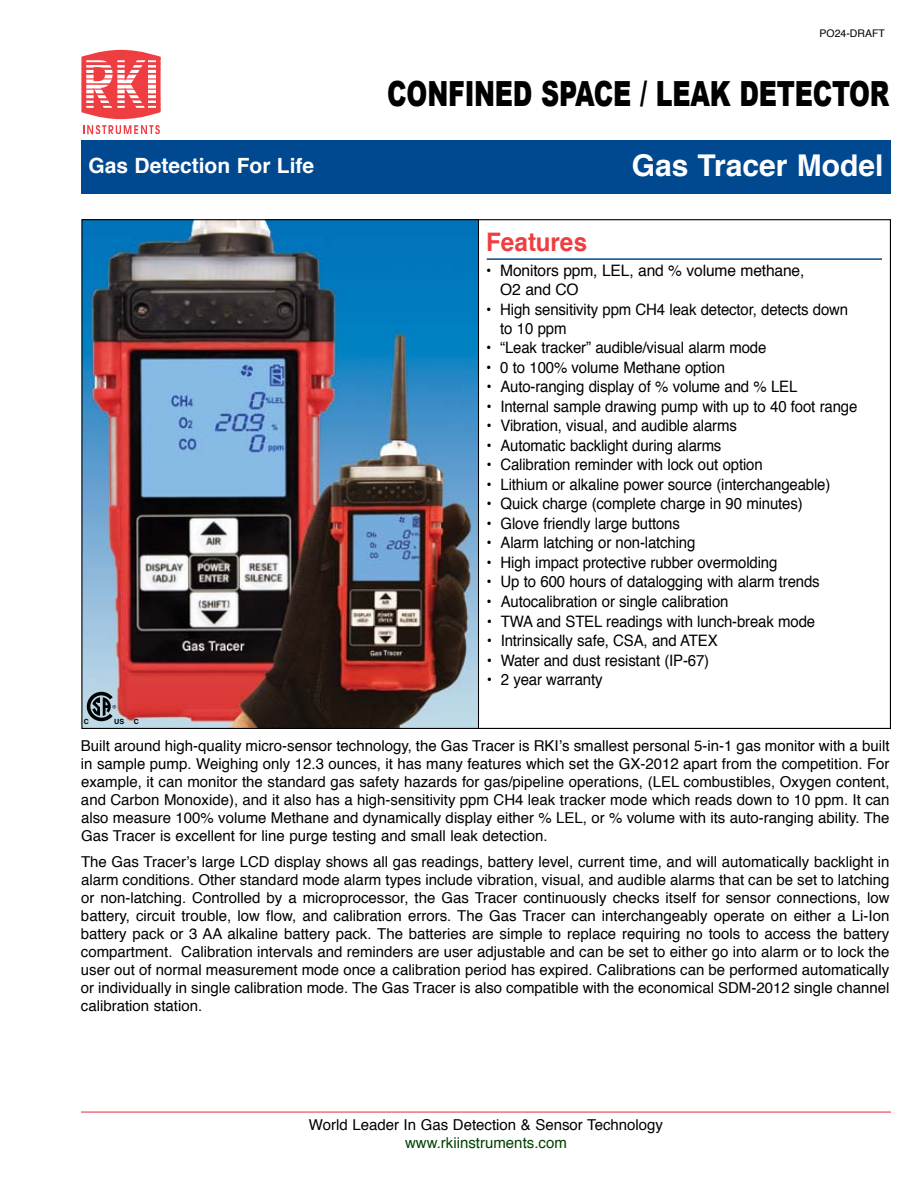
<style>
.page{position:relative;width:918px;height:1188px;background:#fff}
.page>*{position:absolute;margin:0;border:0;box-sizing:border-box;transform-origin:0 0}
.t1{font:900 34.65px "Arial";letter-spacing:-.01em;color:#000;scale:.73 1}
.t2{font:700 30px "Helvetica";color:#fff}
.t3{font:700 25.5px "Helvetica";letter-spacing:-.005em;color:#ef3e42;scale:.95 1}
.t4{font:700 21px "Helvetica";color:#fff}
.t5{font:15.75px/19px "Helvetica";letter-spacing:-.01em;color:#000;scale:.95 1}
.t6{font:15px/18px "Helvetica";color:#000;text-align:justify}
.t7{font:15px "Helvetica";color:#004000}
.t8{font:10.5px "Helvetica";color:#000}
.t9{font:700 7.05px "Helvetica";color:#000}
</style>
<div class="page">
<div style="left:81px;top:140px;width:810px;height:54px;background:#004990"></div>
<hr style="left:81px;top:1112px;width:810px;height:1px;background:#ef3e42">
<hr style="left:487px;top:258px;width:395px;height:2px;background:#004990">
<svg style="left:83px;top:125px;width:77px;height:9px"></svg>
<svg style="left:81px;top:50px;width:80px;height:69px"></svg>
<svg style="left:148px;top:60px;width:8px;height:48px"></svg>
<hr style="left:82px;top:57px;width:78px;height:3px;background:#ef3e42">
<hr style="left:82px;top:62px;width:78px;height:3px;background:#ef3e42">
<hr style="left:82px;top:68px;width:78px;height:2px;background:#ef3e42">
<hr style="left:82px;top:73px;width:78px;height:2px;background:#ef3e42">
<hr style="left:82px;top:78px;width:78px;height:2px;background:#ef3e42">
<hr style="left:82px;top:108px;width:78px;height:3px;background:#ef3e42">
<hr style="left:82px;top:103px;width:78px;height:3px;background:#ef3e42">
<hr style="left:82px;top:98px;width:78px;height:3px;background:#ef3e42">
<hr style="left:82px;top:93px;width:78px;height:2px;background:#ef3e42">
<hr style="left:82px;top:89px;width:78px;height:1px;background:#ef3e42">
<hr style="left:82px;top:84px;width:78px;height:1px;background:#ef3e42">
<img style="left:83px;top:221px;width:395px;height:506px">
<hr style="left:478px;top:219px;width:1px;height:510px;background:#000">
<svg style="left:87px;top:692px;width:29px;height:29px"></svg>
<p class="t8" style="left:820px;top:25px;width:67px">PO24-DRAFT</p>
<h1 class="t1" style="left:387px;top:68px;width:689px">CONFINED SPACE / LEAK DETECTOR</h1>
<h3 class="t4" style="left:88px;top:148px;width:227px">Gas Detection For Life</h3>
<h2 class="t2" style="left:632px;top:142px;width:253px">Gas Tracer Model</h2>
<p class="t9" style="left:84px;top:716px;width:7px">C</p>
<p class="t9" style="left:114px;top:716px;width:11px">US</p>
<p class="t9" style="left:134px;top:716px;width:7px">C</p>
<h3 class="t3" style="left:486px;top:221px;width:108px">Features</h3>
<p class="t5" style="left:500px;top:262px;width:322px;text-indent:-14px">• Monitors ppm, LEL, and % volume methane,<br>O2 and CO</p>
<p class="t5" style="left:500px;top:300px;width:368px;text-indent:-14px">• High sensitivity ppm CH4 leak detector, detects down to 10 ppm</p>
<p class="t5" style="left:486px;top:339px;width:296px">• “Leak tracker” audible/visual alarm mode</p>
<p class="t5" style="left:486px;top:358px;width:253px">• 0 to 100% volume Methane option</p>
<p class="t5" style="left:486px;top:378px;width:329px">• Auto-ranging display of % volume and % LEL</p>
<p class="t5" style="left:486px;top:397px;width:392px">• Internal sample drawing pump with up to 40 foot range</p>
<p class="t5" style="left:486px;top:417px;width:265px">• Vibration, visual, and audible alarms</p>
<p class="t5" style="left:486px;top:436px;width:249px">• Automatic backlight during alarms</p>
<p class="t5" style="left:486px;top:456px;width:292px">• Calibration reminder with lock out option</p>
<p class="t5" style="left:486px;top:475px;width:364px">• Lithium or alkaline power source (interchangeable)</p>
<p class="t5" style="left:487px;top:495px;width:334px">• Quick charge (complete charge in 90 minutes)</p>
<p class="t5" style="left:487px;top:514px;width:205px">• Glove friendly large buttons</p>
<p class="t5" style="left:487px;top:534px;width:221px">• Alarm latching or non-latching</p>
<p class="t5" style="left:487px;top:553px;width:308px">• High impact protective rubber overmolding</p>
<p class="t5" style="left:487px;top:573px;width:352px">• Up to 600 hours of datalogging with alarm trends</p>
<p class="t5" style="left:487px;top:592px;width:256px">• Autocalibration or single calibration</p>
<p class="t5" style="left:487px;top:612px;width:347px">• TWA and STEL readings with lunch-break mode</p>
<p class="t5" style="left:487px;top:631px;width:245px">• Intrinsically safe, CSA, and ATEX</p>
<p class="t5" style="left:487px;top:651px;width:236px">• Water and dust resistant (IP-67)</p>
<p class="t5" style="left:487px;top:670px;width:123px">• 2 year warranty</p>
<p class="t6" style="left:81px;top:737px;width:810px">Built around high-quality micro-sensor technology, the Gas Tracer is RKI’s smallest personal 5-in-1 gas monitor with a built in sample pump. Weighing only 12.3 ounces, it has many features which set the GX-2012 apart from the competition. For example, it can monitor the standard gas safety hazards for gas/pipeline operations, (LEL combustibles, Oxygen content, and Carbon Monoxide), and it also has a high-sensitivity ppm CH4 leak tracker mode which reads down to 10 ppm. It can also measure 100% volume Methane and dynamically display either % LEL, or % volume with its auto-ranging ability. The Gas Tracer is excellent for line purge testing and small leak detection.</p>
<p class="t6" style="left:81px;top:854px;width:810px">The Gas Tracer’s large LCD display shows all gas readings, battery level, current time, and will automatically backlight in alarm conditions. Other standard mode alarm types include vibration, visual, and audible alarms that can be set to latching or non-latching. Controlled by a microprocessor, the Gas Tracer continuously checks itself for sensor connections, low battery, circuit trouble, low flow, and calibration errors. The Gas Tracer can interchangeably operate on either a Li-Ion battery pack or 3 AA alkaline battery pack. The batteries are simple to replace requiring no tools to access the battery compartment. Calibration intervals and reminders are user adjustable and can be set to either go into alarm or to lock the user out of normal measurement mode once a calibration period has expired. Calibrations can be performed automatically or individually in single calibration mode. The Gas Tracer is also compatible with the economical SDM-2012 single channel calibration station.</p>
<p class="t6" style="left:309px;top:1116px;width:356px">World Leader In Gas Detection &amp; Sensor Technology</p>
<p class="t7" style="left:405px;top:1131px;width:163px">www.rkiinstruments.com</p>
</div>
